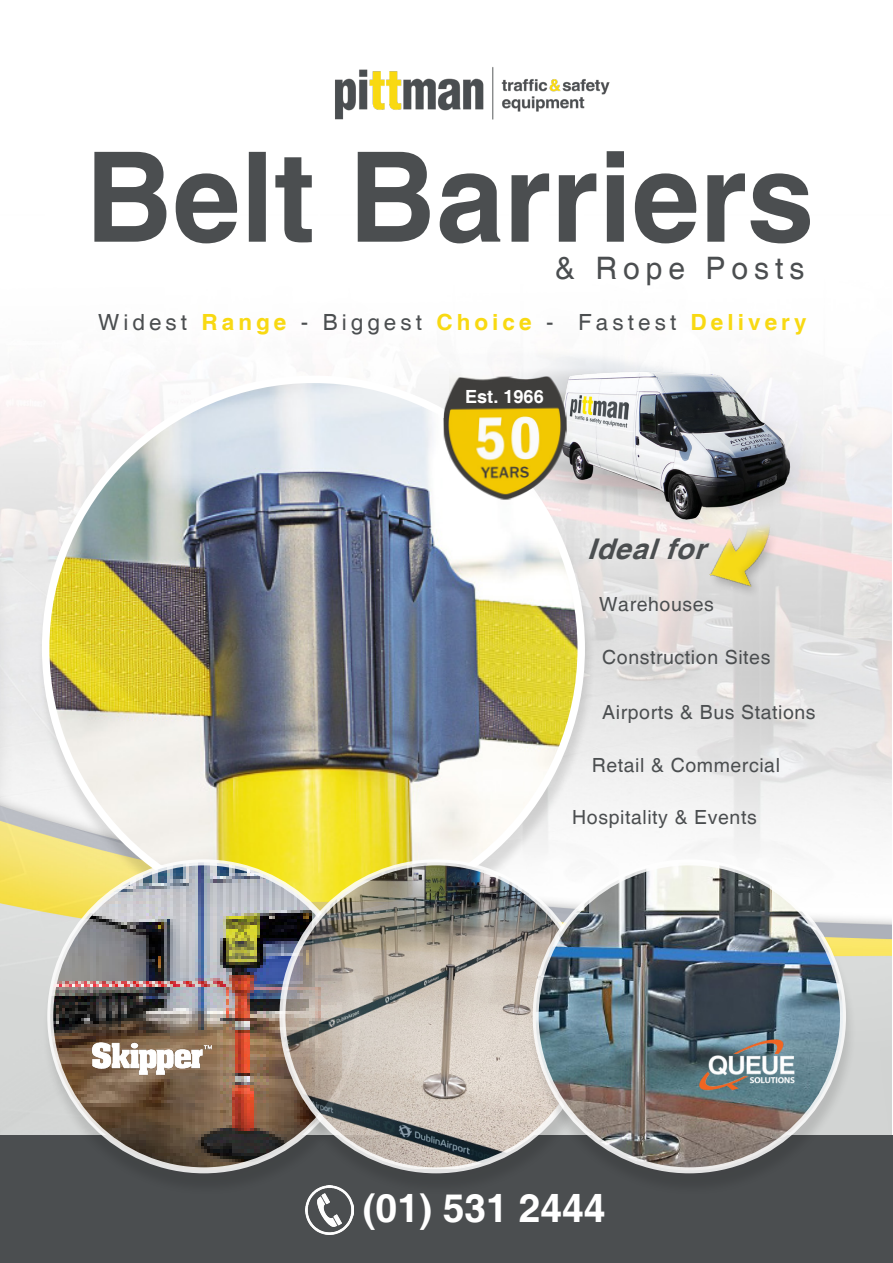
<style>
.page{position:relative;width:893px;height:1263px;background:#fff}
.page>*{position:absolute;margin:0;border:0;box-sizing:border-box;transform-origin:0 0}
.t1{font:700 125.1px "Helvetica";color:#4b4e50}
.t2{font:700 39px "Helvetica";color:#fff}
.t3{font:30.9px "Helvetica";letter-spacing:.2em;color:#4b4e50}
.t4{font:italic 700 28.5px "Helvetica";color:#4b4e50}
.t5{font:22.35px "Helvetica";letter-spacing:.18em;color:#4b4e50}
.t6{font:19.5px "Helvetica";letter-spacing:.03em;color:#4b4e50}
.t7{font:700 18.15px "Helvetica";color:#fff}
.s1{font-weight:700;color:#f8d912}
</style>
<div class="page">
<img style="left:0;top:375px;width:891px;height:760px">
<div style="left:0;top:1135px;width:893px;height:128px;background:#4b4e50"></div>
<img style="left:335px;top:67px;width:275px;height:53px">
<img style="left:306px;top:1196px;width:48px;height:38px">
<img style="left:691px;top:532px;width:103px;height:68px">
<div style="left:37px;top:382px;width:559px;height:562px;background:#000;opacity:.12"></div>
<img style="left:46px;top:379px;width:535px;height:487px">
<div style="left:42px;top:866px;width:329px;height:330px;background:#000;opacity:.12"></div>
<img style="left:50px;top:862px;width:232px;height:308px">
<div style="left:274px;top:866px;width:330px;height:330px;background:#000;opacity:.12"></div>
<img style="left:282px;top:862px;width:308px;height:306px">
<div style="left:527px;top:866px;width:330px;height:330px;background:#000;opacity:.12"></div>
<img style="left:536px;top:862px;width:307px;height:308px;border-radius:154px">
<img style="left:70px;top:1016px;width:161px;height:99px">
<img style="left:449px;top:355px;width:429px;height:177px">
<img style="left:443px;top:376px;width:125px;height:124px">
<img style="left:697px;top:1038px;width:99px;height:55px">
<h1 class="t1" style="left:85px;top:121px;width:731px">Belt Barriers</h1>
<h3 class="t3" style="left:555px;top:250px;width:251px">&amp; Rope Posts</h3>
<p class="t5" style="left:98px;top:310px;width:710px">Widest <span class="s1">Range</span> - Biggest <span class="s1">Choice</span> - Fastest <span class="s1">Delivery</span></p>
<p class="t7" style="left:465px;top:385px;width:80px">Est. 1966</p>
<h3 class="t4" style="left:587px;top:531px;width:131px">Idealfor</h3>
<p class="t6" style="left:599px;top:593px;width:116px">Warehouses</p>
<p class="t6" style="left:602px;top:645px;width:170px">Construction Sites</p>
<p class="t6" style="left:602px;top:701px;width:215px">Airports &amp; Bus Stations</p>
<p class="t6" style="left:592px;top:753px;width:190px">Retail &amp; Commercial</p>
<p class="t6" style="left:572px;top:806px;width:186px">Hospitality &amp; Events</p>
<h2 class="t2" style="left:363px;top:1184px;width:244px">(01) 531 2444</h2>
</div>
